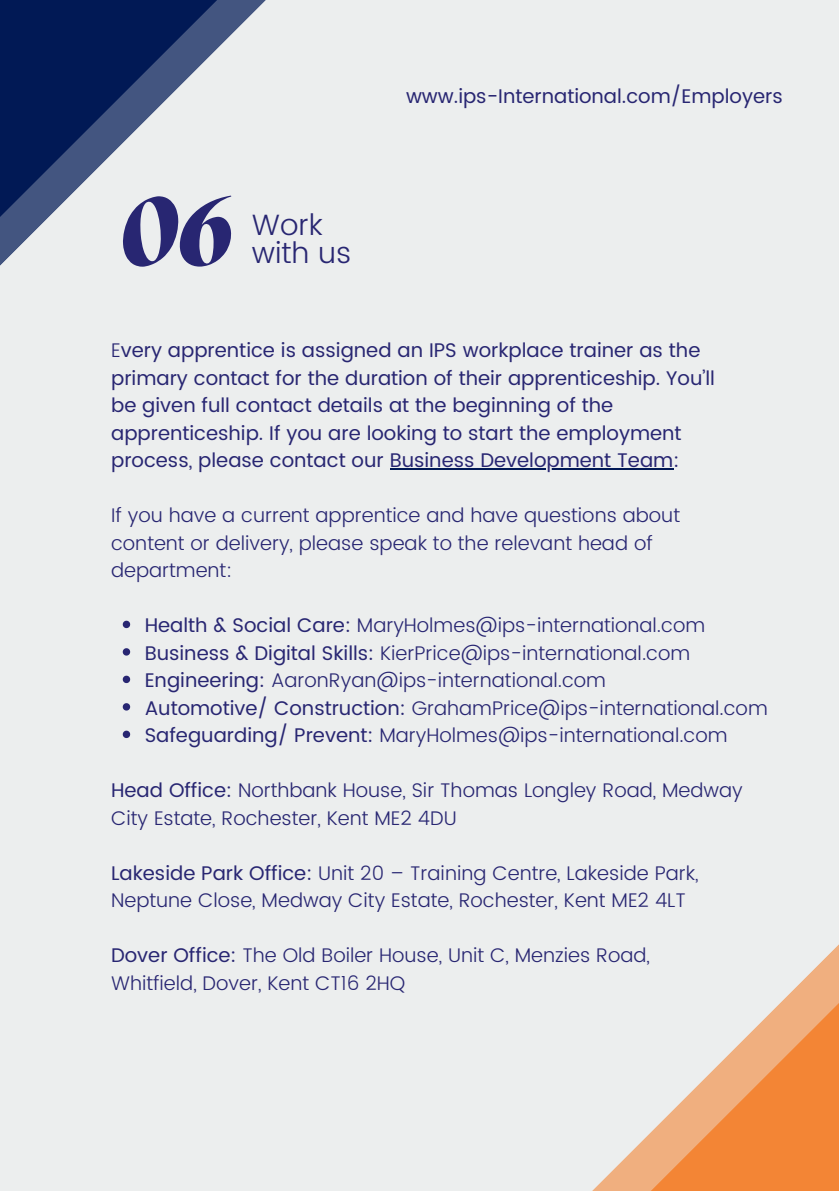
<style>
.page{position:relative;width:839px;height:1191px;background:#fff}
.page>*{position:absolute;margin:0;border:0;box-sizing:border-box;transform-origin:0 0}
.t1{font:italic 800 100px "Migra";color:#282672}
.t2{font:300 29.4px/29px "Poppins";color:#282672}
.t3{font:300 19.8px/27.4px "Poppins";color:#282672}
.t4{font:19.8px/27.4px "Poppins";color:#282672}
.s1{font-weight:300}
.s2{font-weight:400}
</style>
<div class="page">
<div style="left:0;top:0;width:838px;height:1191px;background:#eceeee"></div>
<hr style="left:389px;top:468px;width:284px;height:2px;background:#011955">
<svg style="left:123px;top:621px;width:7px;height:7px"></svg>
<svg style="left:123px;top:648px;width:7px;height:8px"></svg>
<svg style="left:123px;top:676px;width:7px;height:7px"></svg>
<svg style="left:123px;top:703px;width:7px;height:8px"></svg>
<svg style="left:123px;top:731px;width:7px;height:7px"></svg>
<svg style="left:592px;top:945px;width:246px;height:246px"></svg>
<svg style="left:0;top:0;width:390px;height:470px"></svg>
<h1 class="t1" style="left:120px;top:169px;width:114px">06</h1>
<h2 class="t2" style="left:252px;top:211px;width:101px">Work with us</h2>
<p class="t4" style="left:406px;top:83px;width:378px">www.ips-International.com/Employers</p>
<p class="t4" style="left:111px;top:337px;width:605px"><span class="s1">E</span>very apprentice is assigned an IPS workplace trainer as the primary contact for the duration of their apprenticeship. You’ll be given full contact details at the beginning of the apprenticeship. If you are looking to start the employment process, please contact our Business Development Team:</p>
<p class="t3" style="left:111px;top:503px;width:570px">If you have a current apprentice and have questions about content or delivery, please speak to the relevant head of department:</p>
<p class="t3" style="left:145px;top:612px;width:624px"><span class="s2">Health &amp; Social Care:</span> MaryHolmes@ips-international.com <span class="s2">Business &amp; Digital Skills:</span> KierPrice@ips-international.com <span class="s2">Engineering:</span> AaronRyan@ips-international.com<br><span class="s2">Automotive/ Construction:</span> GrahamPrice@ips-international.com <span class="s2">Safeguarding/ Prevent:</span> MaryHolmes@ips-international.com</p>
<p class="t3" style="left:111px;top:777px;width:633px"><span class="s2">Head Office:</span> Northbank House, Sir Thomas Longley Road, Medway<br>City Estate, Rochester, Kent ME2 4DU</p>
<p class="t3" style="left:111px;top:860px;width:589px"><span class="s2">Lakeside Park Office:</span> Unit 20 – Training Centre, Lakeside Park,<br>Neptune Close, Medway City Estate, Rochester, Kent ME2 4LT</p>
<p class="t3" style="left:111px;top:942px;width:540px"><span class="s2">Dover Office:</span> The Old Boiler House, Unit C, Menzies Road,<br>Whitfield, Dover, Kent CT16 2HQ</p>
</div>
